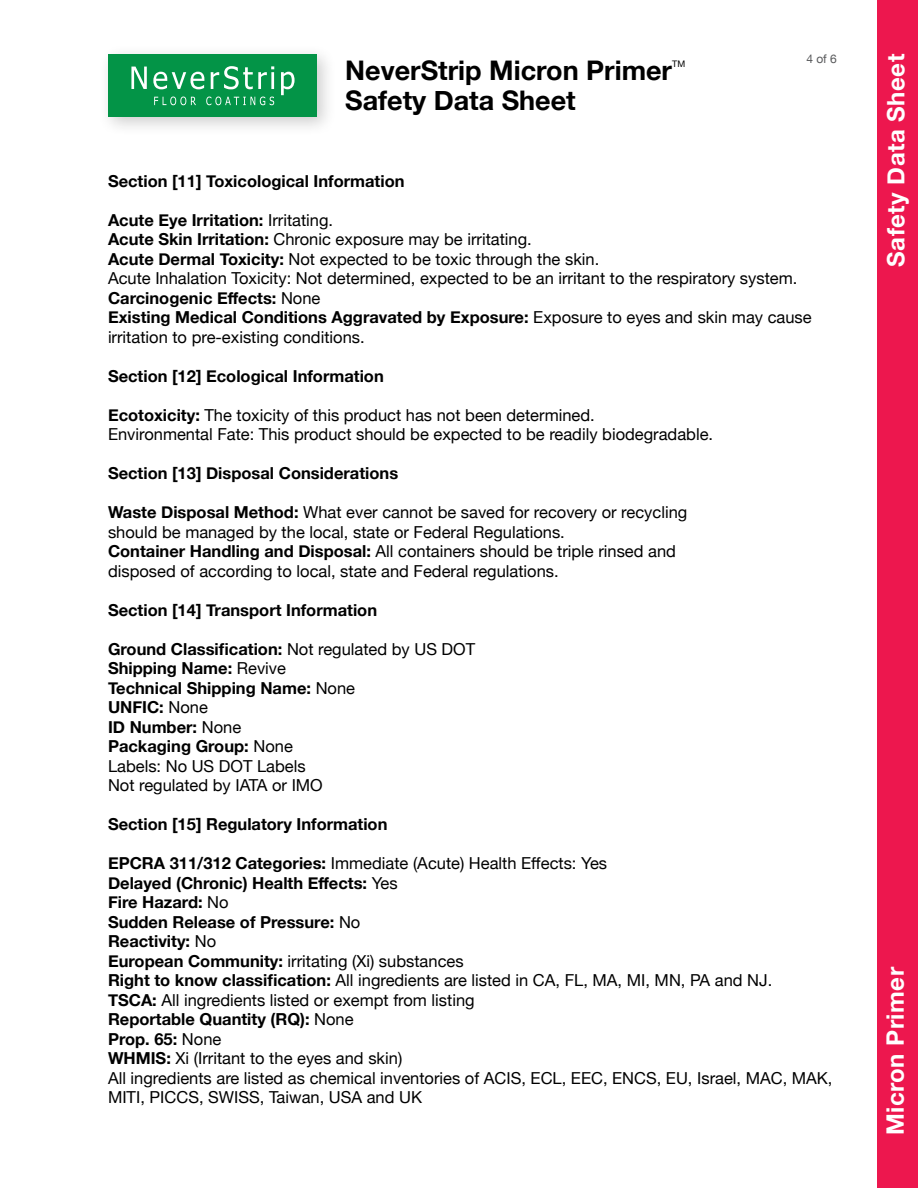
<style>
.page{position:relative;width:918px;height:1188px;background:#fff}
.page>*{position:absolute;margin:0;border:0;box-sizing:border-box;transform-origin:0 0}
.t1{font:700 27px "Helvetica Neue";color:#000}
.t2{font:700 24px "Helvetica Neue";letter-spacing:.02em;color:#fff}
.t3{font:16.5px/19.5px "Helvetica Neue";color:#000}
.t4{font:700 16.5px/19.5px "Helvetica Neue";color:#000}
.t5{font:12px "Helvetica Neue";color:#58595b}
.t6{font:9px "Helvetica Neue";color:#000}
.s1{font-weight:700}
.s2{font-weight:400}
</style>
<div class="page">
<div style="left:878px;top:0;width:40px;height:1188px;background:#ed174e"></div>
<div style="left:98px;top:44px;width:239px;height:93px;background:#000;opacity:.2"></div>
<div style="left:108px;top:54px;width:209px;height:63px;background:#039447"></div>
<svg style="left:131px;top:67px;width:16px;height:22px"></svg>
<svg style="left:153px;top:72px;width:51px;height:17px"></svg>
<svg style="left:211px;top:66px;width:63px;height:23px"></svg>
<hr style="left:271px;top:72px;width:3px;height:17px;background:#fff">
<svg style="left:281px;top:72px;width:14px;height:23px"></svg>
<svg style="left:154px;top:97px;width:42px;height:8px"></svg>
<svg style="left:206px;top:97px;width:68px;height:8px"></svg>
<h1 class="t1" style="left:345px;top:50px;width:328px">NeverStrip Micron Primer</h1>
<p class="t6" style="left:672px;top:57px;width:15px">TM</p>
<h1 class="t1" style="left:345px;top:80px;width:232px">Safety Data Sheet</h1>
<p class="t5" style="left:806px;top:50px;width:32px">4 of 6</p>
<p class="t4" style="left:108px;top:172px;width:298px">Section [11] Toxicological Information</p>
<p class="t3" style="left:108px;top:211px;width:705px"><span class="s1">Acute Eye Irritation:</span> Irritating.<br><span class="s1">Acute Skin Irritation:</span> Chronic exposure may be irritating.<br><span class="s1">Acute Dermal Toxicity:</span> Not expected to be toxic through the skin.<br>Acute Inhalation Toxicity: Not determined, expected to be an irritant to the respiratory system.<br><span class="s1">Carcinogenic Effects:</span> None<br><span class="s1">Existing Medical Conditions Aggravated by Exposure:</span> Exposure to eyes and skin may cause irritation to pre-existing conditions.</p>
<p class="t4" style="left:108px;top:367px;width:277px">Section [12] Ecological Information</p>
<p class="t3" style="left:108px;top:406px;width:607px"><span class="s1">Ecotoxicity:</span> The toxicity of this product has not been determined.<br>Environmental Fate: This product should be expected to be readily biodegradable.</p>
<p class="t4" style="left:108px;top:464px;width:292px">Section [13] Disposal Considerations</p>
<p class="t3" style="left:108px;top:504px;width:581px"><span class="s1">Waste Disposal Method:</span> What ever cannot be saved for recovery or recycling should be managed by the local, state or Federal Regulations.<br><span class="s1">Container Handling and Disposal:</span> All containers should be triple rinsed and disposed of according to local, state and Federal regulations.</p>
<p class="t4" style="left:108px;top:601px;width:271px">Section [14] Transport Information</p>
<p class="t4" style="left:108px;top:640px;width:369px">Ground Classification: <span class="s2">Not regulated by US DOT<br></span>Shipping Name: <span class="s2">Revive<br></span>Technical Shipping Name: <span class="s2">None<br></span>UNFIC: <span class="s2">None<br></span>ID Number: <span class="s2">None<br></span>Packaging Group: <span class="s2">None<br>Labels: No US DOT Labels<br>Not regulated by IATA or IMO</span></p>
<p class="t4" style="left:108px;top:815px;width:281px">Section [15] Regulatory Information</p>
<p class="t3" style="left:108px;top:855px;width:726px"><span class="s1">EPCRA 311/312 Categories:</span> Immediate (Acute) Health Effects: Yes<br><span class="s1">Delayed (Chronic) Health Effects:</span> Yes<br><span class="s1">Fire Hazard:</span> No<br><span class="s1">Sudden Release of Pressure:</span> No<br><span class="s1">Reactivity:</span> No<br><span class="s1">European Community:</span> irritating (Xi) substances<br><span class="s1">Right to know classification:</span> All ingredients are listed in CA, FL, MA, MI, MN, PA and NJ.<br><span class="s1">TSCA:</span> All ingredients listed or exempt from listing<br><span class="s1">Reportable Quantity (RQ):</span> None<br><span class="s1">Prop. 65:</span> None<br><span class="s1">WHMIS:</span> Xi (Irritant to the eyes and skin)<br>All ingredients are listed as chemical inventories of ACIS, ECL, EEC, ENCS, EU, Israel, MAC, MAK, MITI, PICCS, SWISS, Taiwan, USA and UK</p>
<h2 class="t2" style="left:877px;top:267px;width:214px;rotate:-90deg">Safety Data Sheet</h2>
<h2 class="t2" style="left:877px;top:1135px;width:170px;rotate:-90deg">Micron Primer</h2>
</div>
